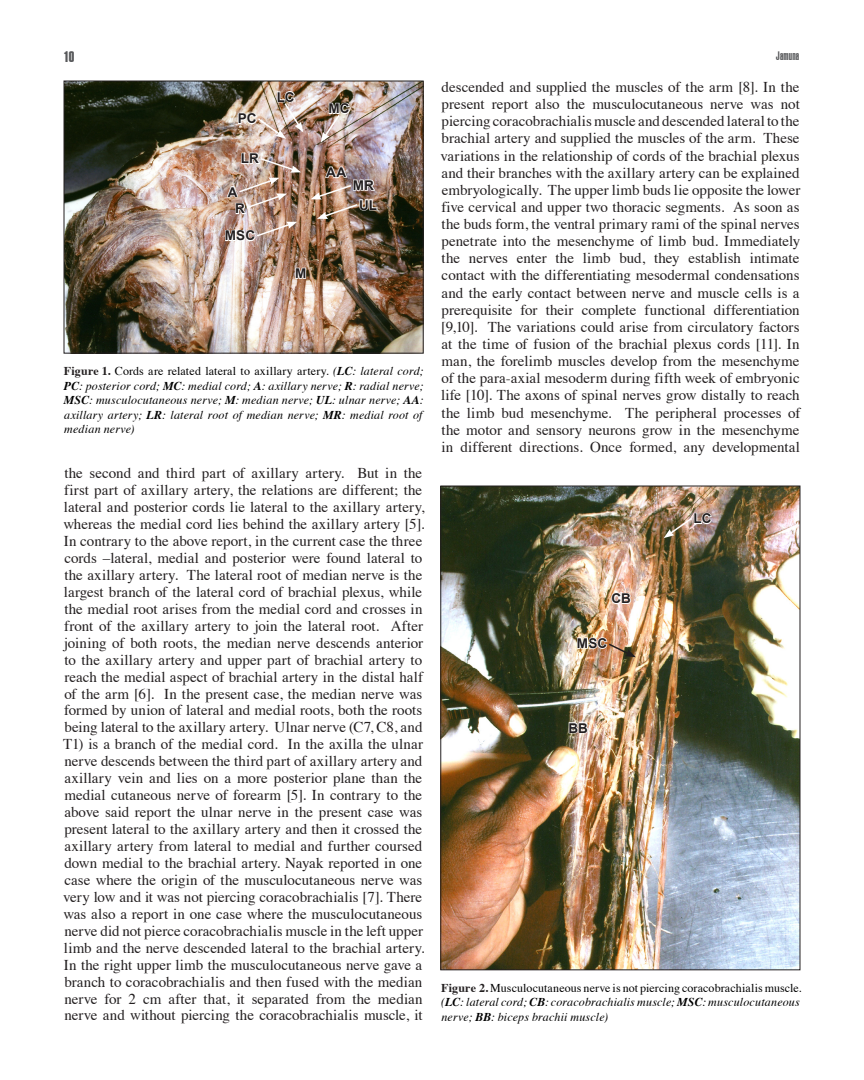
<style>
.page{position:relative;width:864px;height:1080px;background:#fff}
.page>*{position:absolute;margin:0;border:0;box-sizing:border-box;transform-origin:0 0}
.t1{font:15px/17px "Times";letter-spacing:.005em;color:#231f20}
.t2{font:15px "Helvetica Compressed Extra";color:#57585a}
.t3{font:700 13.5px "Arial";letter-spacing:.005em;color:#231f20}
.t4{font:italic 12px/14.4px "Times";letter-spacing:.015em;color:#000;text-align:justify}
.t5{font:12px "Helvetica Compressed Ultra";letter-spacing:.015em;color:#57585a}
.s1{font-weight:700;font-style:normal;color:#231f20}
.s2{font-style:normal}
.s3{font-weight:700}
</style>
<div class="page">
<img style="left:66px;top:83px;width:355px;height:268px">
<div style="left:64px;top:81px;width:359px;height:272px;border:1px solid #231f20"></div>
<svg style="left:294px;top:258px;width:13px;height:23px"></svg>
<img style="left:237px;top:90px;width:66px;height:49px">
<svg style="left:321px;top:93px;width:30px;height:50px"></svg>
<svg style="left:224px;top:221px;width:73px;height:22px"></svg>
<img style="left:225px;top:152px;width:76px;height:63px">
<img style="left:311px;top:165px;width:67px;height:54px">
<img style="left:443px;top:488px;width:355px;height:480px">
<svg style="left:610px;top:592px;width:22px;height:13px"></svg>
<svg style="left:568px;top:721px;width:21px;height:13px"></svg>
<svg style="left:664px;top:512px;width:49px;height:26px"></svg>
<img style="left:576px;top:628px;width:60px;height:29px">
<p class="t2" style="left:64px;top:48px;width:12px">10</p>
<p class="t5" style="left:776px;top:49px;width:25px">Jamuna</p>
<p class="t3" style="left:238px;top:111px;width:20px">PC</p>
<p class="t3" style="left:241px;top:151px;width:20px">LR</p>
<p class="t3" style="left:228px;top:184px;width:11px">A</p>
<p class="t3" style="left:235px;top:201px;width:11px">R</p>
<p class="t3" style="left:225px;top:228px;width:32px">MSC</p>
<p class="t3" style="left:277px;top:89px;width:19px">LC</p>
<p class="t3" style="left:295px;top:266px;width:13px">M</p>
<p class="t3" style="left:329px;top:101px;width:23px">MC</p>
<p class="t3" style="left:326px;top:165px;width:22px">AA</p>
<p class="t3" style="left:353px;top:178px;width:23px">MR</p>
<p class="t3" style="left:359px;top:197px;width:20px">UL</p>
<p class="t4" style="left:64px;top:363px;width:361px"><span class="s1">Figure 1.</span> <span class="s2">Cords are related lateral to axillary artery.</span> (<span class="s3">LC</span>: lateral cord; <span class="s3">PC</span>: posterior cord; <span class="s3">MC</span>: medial cord; <span class="s3">A</span>: axillary nerve; <span class="s3">R</span>: radial nerve; <span class="s3">MSC</span>: musculocutaneous nerve; <span class="s3">M</span>: median nerve; <span class="s3">UL</span>: ulnar nerve; <span class="s3">AA</span>: axillary artery; <span class="s3">LR</span>: lateral root of median nerve; <span class="s3">MR</span>: medial root of median nerve)</p>
<p class="t1" style="left:63px;top:463px;width:363px">the second and third part of axillary artery. But in the first part of axillary artery, the relations are different; the lateral and posterior cords lie lateral to the axillary artery, whereas the medial cord lies behind the axillary artery [5].<br>In contrary to the above report, in the current case the three cords –lateral, medial and posterior were found lateral to the axillary artery. The lateral root of median nerve is the largest branch of the lateral cord of brachial plexus, while the medial root arises from the medial cord and crosses in front of the axillary artery to join the lateral root. After joining of both roots, the median nerve descends anterior to the axillary artery and upper part of brachial artery to reach the medial aspect of brachial artery in the distal half of the arm [6]. In the present case, the median nerve was formed by union of lateral and medial roots, both the roots being lateral to the axillary artery. Ulnar nerve (C7, C8, and T1) is a branch of the medial cord. In the axilla the ulnar nerve descends between the third part of axillary artery and axillary vein and lies on a more posterior plane than the medial cutaneous nerve of forearm [5]. In contrary to the above said report the ulnar nerve in the present case was present lateral to the axillary artery and then it crossed the axillary artery from lateral to medial and further coursed down medial to the brachial artery. Nayak reported in one case where the origin of the musculocutaneous nerve was very low and it was not piercing coracobrachialis [7]. There was also a report in one case where the musculocutaneous nerve did not pierce coracobrachialis muscle in the left upper limb and the nerve descended lateral to the brachial artery.<br>In the right upper limb the musculocutaneous nerve gave a branch to coracobrachialis and then fused with the median nerve for 2 cm after that, it separated from the median nerve and without piercing the coracobrachialis muscle, it</p>
<p class="t1" style="left:440px;top:77px;width:362px;text-align:justify">descended and supplied the muscles of the arm [8]. In the present report also the musculocutaneous nerve was not piercing coracobrachialis muscle and descended lateral to the brachial artery and supplied the muscles of the arm. These variations in the relationship of cords of the brachial plexus and their branches with the axillary artery can be explained embryologically. The upper limb buds lie opposite the lower five cervical and upper two thoracic segments. As soon as the buds form, the ventral primary rami of the spinal nerves penetrate into the mesenchyme of limb bud. Immediately the nerves enter the limb bud, they establish intimate contact with the differentiating mesodermal condensations and the early contact between nerve and muscle cells is a prerequisite for their complete functional differentiation [9,10]. The variations could arise from circulatory factors at the time of fusion of the brachial plexus cords [11]. In man, the forelimb muscles develop from the mesenchyme of the para-axial mesoderm during fifth week of embryonic life [10]. The axons of spinal nerves grow distally to reach the limb bud mesenchyme. The peripheral processes of the motor and sensory neurons grow in the mesenchyme in different directions. Once formed, any developmental</p>
<p class="t3" style="left:611px;top:591px;width:21px">CB</p>
<p class="t3" style="left:577px;top:636px;width:32px">MSC</p>
<p class="t3" style="left:568px;top:720px;width:21px">BB</p>
<p class="t3" style="left:694px;top:511px;width:19px">LC</p>
<p class="t4" style="left:441px;top:980px;width:362px;text-align:left"><span class="s1">Figure 2.</span> <span class="s2">Musculocutaneous nerve is not piercing coracobrachialis muscle. </span>(<span class="s3">LC</span>: lateral cord; <span class="s3">CB</span>: coracobrachialis muscle; <span class="s3">MSC</span>: musculocutaneous nerve; <span class="s3">BB</span>: biceps brachii muscle)</p>
</div>
